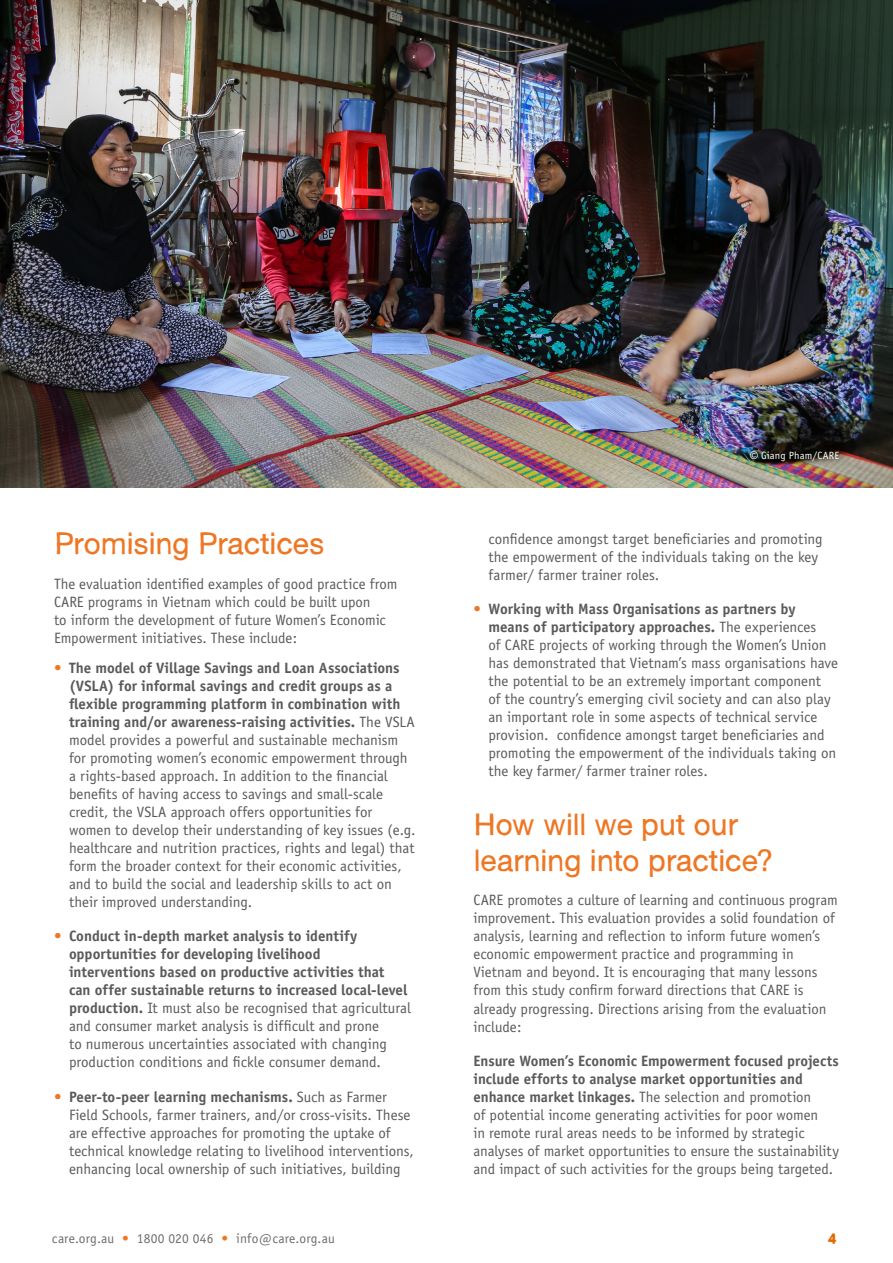
<style>
.page{position:relative;width:893px;height:1263px;background:#fff}
.page>*{position:absolute;margin:0;border:0;box-sizing:border-box;transform-origin:0 0}
.t1{font:30px/36px "Sketchetik Fill";color:#ee7724}
.t2{font:15px/18px "Officina Sans";letter-spacing:-.005em;color:#5a5a59}
.t3{font:700 15px/18px "Officina Sans";letter-spacing:-.005em;color:#5a5a59}
.t4{font:15px "MACABRO";color:#de6b02}
.t5{font:13.5px "Officina Sans";letter-spacing:.01em;color:#6d6d6c}
.t6{font:10.5px "Officina Sans";letter-spacing:.015em;color:#fff}
.s1{font-weight:700;color:#ee7724}
.s2{font-weight:700}
.s3{color:#ee7724}
.s4{font-weight:400}
.s5{font-family:"Arial"}
</style>
<div class="page">
<img style="left:0;top:0;width:893px;height:488px">
<div style="left:742px;top:444px;width:104px;height:25px;background:#000;opacity:.75"></div>
<h1 class="t1" style="left:54px;top:525px;width:272px">Promising Practices</h1>
<p class="t2" style="left:54px;top:575px;width:345px">The evaluation identified examples of good practice from CARE programs in Vietnam which could be built upon<br>to inform the development of future Women’s Economic Empowerment initiatives. These include:</p>
<p class="t2" style="left:69px;top:659px;width:348px;text-indent:-15px"><span class="s1">•</span> <span class="s2">The model of Village Savings and Loan Associations (VSLA) for informal savings and credit groups as a flexible programming platform in combination with training and/or awareness-raising activities.</span> The VSLA model provides a powerful and sustainable mechanism for promoting women’s economic empowerment through a rights-based approach. In addition to the financial benefits of having access to savings and small-scale credit, the VSLA approach offers opportunities for women to develop their understanding of key issues (e.g. healthcare and nutrition practices, rights and legal) that form the broader context for their economic activities, and to build the social and leadership skills to act on their improved understanding.</p>
<p class="t3" style="left:69px;top:927px;width:343px;text-indent:-15px"><span class="s3">•</span> Conduct in-depth market analysis to identify opportunities for developing livelihood<br>interventions based on productive activities that<br>can offer sustainable returns to increased local-level production. <span class="s4">It must also be recognised that agricultural and consumer market analysis is difficult and prone<br>to numerous uncertainties associated with changing production conditions and fickle consumer demand.</span></p>
<p class="t2" style="left:69px;top:1088px;width:346px;text-indent:-15px"><span class="s1">•</span> <span class="s2">Peer-to-peer learning mechanisms.</span> Such as Farmer Field Schools, farmer trainers, and/or cross-visits. These are effective approaches for promoting the uptake of technical knowledge relating to livelihood interventions, enhancing local ownership of such initiatives, building</p>
<p class="t6" style="left:750px;top:449px;width:91px"><span class="s5">©</span> Giang Pham/CARE</p>
<p class="t2" style="left:488px;top:530px;width:336px">confidence amongst target beneficiaries and promoting the empowerment of the individuals taking on the key farmer/ farmer trainer roles.</p>
<p class="t2" style="left:488px;top:600px;width:351px;text-indent:-15px"><span class="s1">•</span> <span class="s2">Working with Mass Organisations as partners by means of participatory approaches.</span> The experiences<br>of CARE projects of working through the Women’s Union has demonstrated that Vietnam’s mass organisations have the potential to be an extremely important component<br>of the country’s emerging civil society and can also play an important role in some aspects of technical service provision. confidence amongst target beneficiaries and promoting the empowerment of the individuals taking on the key farmer/ farmer trainer roles.</p>
<h1 class="t1" style="left:473px;top:806px;width:301px">How will we put our learning into practice?</h1>
<p class="t2" style="left:473px;top:891px;width:366px">CARE promotes a culture of learning and continuous program improvement. This evaluation provides a solid foundation of analysis, learning and reflection to inform future women’s economic empowerment practice and programming in Vietnam and beyond. It is encouraging that many lessons from this study confirm forward directions that CARE is already progressing. Directions arising from the evaluation include:</p>
<p class="t2" style="left:473px;top:1052px;width:367px"><span class="s2">Ensure Women’s Economic Empowerment focused projects include efforts to analyse market opportunities and enhance market linkages.</span> The selection and promotion<br>of potential income generating activities for poor women<br>in remote rural areas needs to be informed by strategic analyses of market opportunities to ensure the sustainability and impact of such activities for the groups being targeted.</p>
<p class="t5" style="left:52px;top:1230px;width:284px">care.org.au <span class="s3">•</span> 1800 020 046 <span class="s3">•</span> info@care.org.au</p>
<p class="t4" style="left:828px;top:1229px;width:11px">4</p>
</div>
